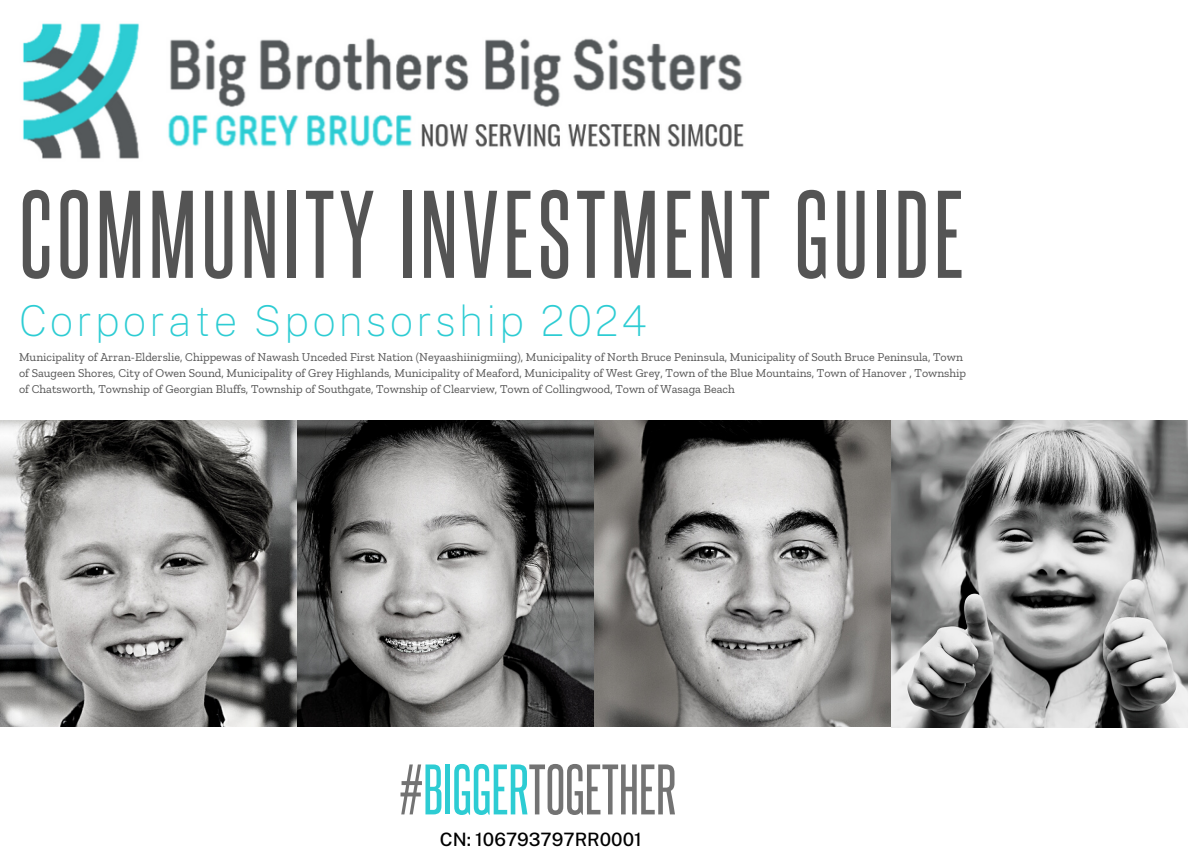
<style>
.page{position:relative;width:1188px;height:864px;background:#fff}
.page>*{position:absolute;margin:0;border:0;box-sizing:border-box;transform-origin:0 0}
.t1{font:105.9px "Steelfish Rg";letter-spacing:.045em;color:#545454}
.t2{font:60.75px "Steelfish Rg";color:#737373}
.t3{font:100 42.45px "Public Sans";letter-spacing:.07em;color:#2dccd3}
.t4{font:500 18.45px "Public Sans";color:#000}
.t5{font:12px/16px "Zilla Slab";color:#545454}
.s1{color:#2dccd3}
</style>
<div class="page">
<img style="left:0;top:420px;width:891px;height:307px">
<img style="left:23px;top:23px;width:721px;height:136px">
<img style="left:891px;top:420px;width:297px;height:307px">
<p class="t1" style="left:19px;top:167px;width:946px">COMMUNITY INVESTMENT GUIDE</p>
<p class="t3" style="left:19px;top:295px;width:629px">Corporate Sponsorship 2024</p>
<p class="t5" style="left:19px;top:349px;width:949px">Municipality of Arran-Elderslie, Chippewas of Nawash Unceded First Nation (Neyaashiinigmiing), Municipality of North Bruce Peninsula, Municipality of South Bruce Peninsula, Town of Saugeen Shores, City of Owen Sound, Municipality of Grey Highlands, Municipality of Meaford, Municipality of West Grey, Town of the Blue Mountains, Town of Hanover , Township of Chatsworth, Township of Georgian Bluffs, Township of Southgate, Township of Clearview, Town of Collingwood, Town of Wasaga Beach</p>
<p class="t2" style="left:399px;top:751px;width:278px">#<span class="s1">BIGGER</span>TOGETHER</p>
<p class="t4" style="left:440px;top:829px;width:203px">CN: 106793797RR0001</p>
</div>
